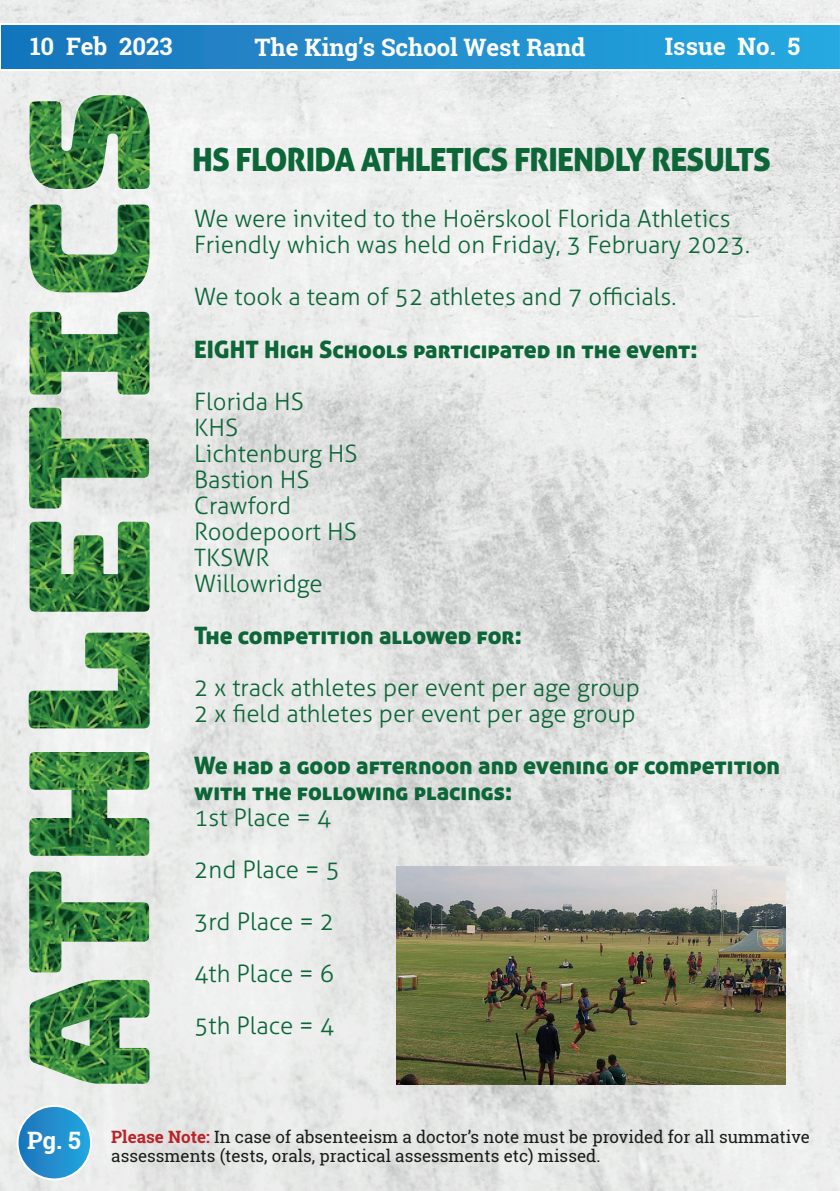
<style>
.page{position:relative;width:840px;height:1191px;background:#fff}
.page>*{position:absolute;margin:0;border:0;box-sizing:border-box;transform-origin:0 0}
.t1{font:32px "Aller Display";letter-spacing:-.025em;color:#0c6638}
.t2{font:300 24px/26px "Aller";color:#0c6638}
.t3{font:24px/26px "Aller Display";color:#0c6638}
.t4{font:700 24px "Roboto Slab";color:#fff}
.t5{font:17px/18.4px "Roboto Slab";color:#1a1c19}
.s1{font-weight:700;color:#bb2227}
</style>
<div class="page">
<img style="left:0;top:0;width:839px;height:1191px">
<svg style="left:0;top:23px;width:839px;height:48px;background:#3297d1"></svg>
<svg style="left:18px;top:1106px;width:73px;height:73px;background:#2790ce"></svg>
<div style="left:17px;top:1105px;width:75px;height:75px;border:2px solid #fff;border-radius:50%"></div>
<img style="left:29px;top:95px;width:120px;height:988px">
<img style="left:396px;top:866px;width:388px;height:218px">
<p class="t4" style="left:30px;top:30px;width:144px">10 Feb 2023</p>
<p class="t4" style="left:254px;top:31px;width:332px">The King’s School West Rand</p>
<p class="t4" style="left:664px;top:30px;width:137px">Issue No. 5</p>
<h1 class="t1" style="left:192px;top:139px;width:580px">HS FLORIDA ATHLETICS FRIENDLY RESULTS</h1>
<p class="t2" style="left:194px;top:206px;width:557px">We were invited to the Hoërskool Florida Athletics<br>Friendly which was held on Friday, 3 February 2023.</p>
<p class="t2" style="left:194px;top:284px;width:483px">We took a team of 52 athletes and 7 officials.</p>
<p class="t3" style="left:194px;top:335px;width:504px">EIGHT High Schools participated in the event:</p>
<p class="t2" style="left:194px;top:388px;width:165px">Florida HS<br>KHS<br>Lichtenburg HS<br>Bastion HS<br>Crawford<br>Roodepoort HS<br>TKSWR<br>Willowridge</p>
<p class="t3" style="left:194px;top:621px;width:329px">The competition allowed for:</p>
<p class="t2" style="left:194px;top:674px;width:447px">2 x track athletes per event per age group<br>2 x field athletes per event per age group</p>
<p class="t3" style="left:194px;top:751px;width:587px">We had a good afternoon and evening of competition with the following placings:</p>
<p class="t2" style="left:194px;top:791px;width:147px;line-height:52px">1st Place = 4<br>2nd Place = 5<br>3rd Place = 2<br>4th Place = 6<br>5th Place = 4</p>
<p class="t4" style="left:27px;top:1124px;width:55px">Pg. 5</p>
<p class="t5" style="left:111px;top:1127px;width:699px"><span class="s1">Please Note:</span> In case of absenteeism a doctor’s note must be provided for all summative assessments (tests, orals, practical assessments etc) missed.</p>
</div>
